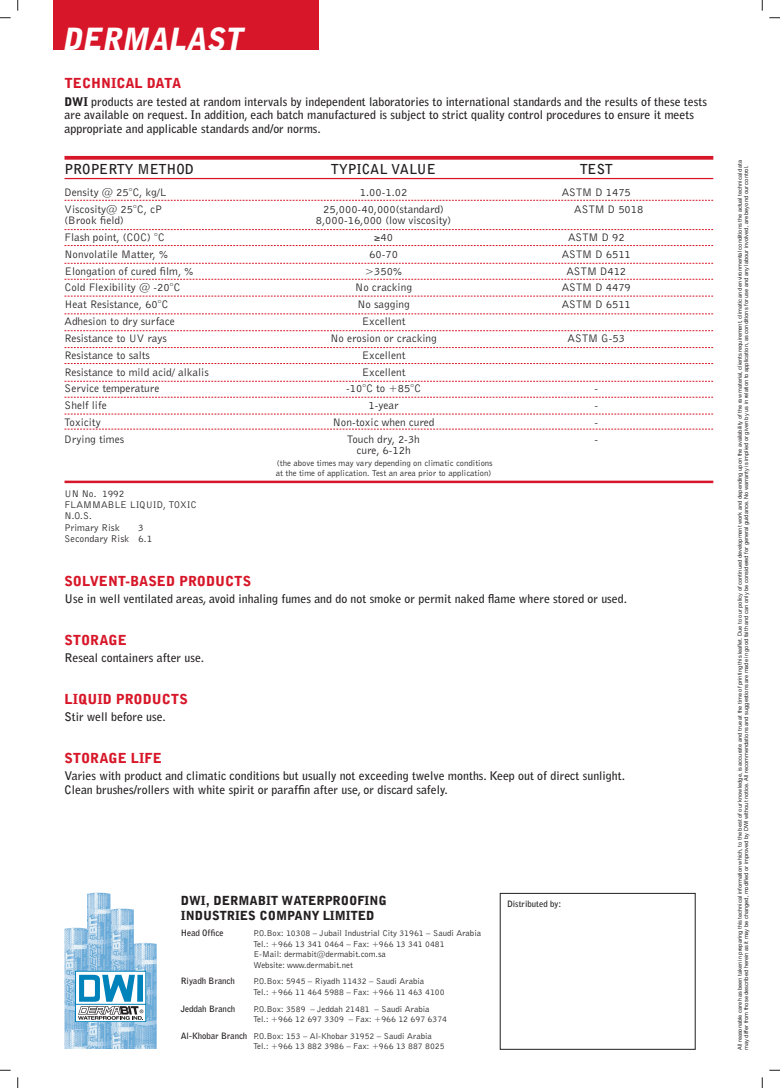
<style>
.page{position:relative;width:780px;height:1088px;background:#fff}
.page>*{position:absolute;margin:0;border:0;box-sizing:border-box;transform-origin:0 0}
.t1{font:italic 900 30.5px "Bell Gothic Std";color:#fff}
.t2{font:900 13.75px "Bell Gothic Std";color:#d71729}
.t3{font:700 13.75px "Bell Gothic BT";color:#231f20}
.t4{font:900 12.5px/15px "Bell Gothic BT";color:#231f20}
.t5{font:700 11.88px/13.8px "Bell Gothic Std";color:#231f20}
.t6{font:11.25px "Bell Gothic BT";color:#231f20}
.t7{font:10px "Bell Gothic BT";color:#231f20}
.t8{font:8.75px/10.5px "Bell Gothic BT";color:#231f20}
.t9{font:700 8.75px "Bell Gothic BT";color:#231f20}
.t10{font:700 8.75px "Bell Gothic Std";color:#231f20}
.t11{font:5.62px/6.2px "Helvetica Neue";color:#231f20}
.s1{font-weight:900}
</style>
<div class="page">
<img style="left:64px;top:892px;width:93px;height:157px">
<svg style="left:75px;top:971px;width:71px;height:51px"></svg>
<div style="left:53px;top:0;width:266px;height:50px;background:#d71729"></div>
<svg style="left:64px;top:156px;width:649px;height:4px;background:#da2939"></svg>
<hr style="left:64px;top:178px;width:649px;height:1px;background:#d71729">
<svg style="left:64px;top:200px;width:649px;height:1px"></svg>
<svg style="left:64px;top:229px;width:649px;height:1px"></svg>
<svg style="left:64px;top:330px;width:649px;height:1px"></svg>
<hr style="left:64px;top:481px;width:649px;height:2px;background:#d71729">
<svg style="left:64px;top:263px;width:649px;height:1px"></svg>
<svg style="left:64px;top:296px;width:649px;height:1px"></svg>
<svg style="left:64px;top:347px;width:649px;height:1px"></svg>
<svg style="left:64px;top:313px;width:649px;height:1px"></svg>
<svg style="left:64px;top:245px;width:649px;height:1px"></svg>
<svg style="left:64px;top:279px;width:649px;height:1px"></svg>
<svg style="left:64px;top:363px;width:649px;height:1px"></svg>
<svg style="left:64px;top:381px;width:649px;height:1px"></svg>
<svg style="left:64px;top:397px;width:649px;height:1px"></svg>
<svg style="left:64px;top:414px;width:649px;height:1px"></svg>
<svg style="left:64px;top:429px;width:649px;height:1px"></svg>
<h1 class="t1" style="left:62px;top:21px;width:188px">DERMALAST</h1>
<h2 class="t2" style="left:147px;top:75px;width:19px">DATA</h2>
<h2 class="t2" style="left:64px;top:75px;width:71px">TECHNICAL</h2>
<p class="t5" style="left:64px;top:94px;width:644px"><span class="s1">DWI</span> products are tested at random intervals by independent laboratories to international standards and the results of these tests are available on request. In addition, each batch manufactured is subject to strict quality control procedures to ensure it meets appropriate and applicable standards and/or norms.</p>
<h2 class="t3" style="left:580px;top:160px;width:34px">Test</h2>
<h2 class="t3" style="left:64px;top:160px;width:18px">Prop</h2>
<h2 class="t3" style="left:99px;top:160px;width:96px">erty Method</h2>
<h2 class="t3" style="left:331px;top:160px;width:106px">Typical Value</h2>
<h3 class="t6" style="left:64px;top:185px;width:103px">Density @ 25°C, kg L/</h3>
<h3 class="t6" style="left:360px;top:185px;width:49px">1.00-1.02</h3>
<h3 class="t6" style="left:561px;top:185px;width:71px">ASTM D 1475</h3>
<h3 class="t6" style="left:64px;top:202px;width:99px">Viscosity@ 25°C, cP</h3>
<h3 class="t6" style="left:64px;top:213px;width:61px">(Brook field)</h3>
<h3 class="t6" style="left:323px;top:202px;width:122px">25,000-40,000(standard)</h3>
<h3 class="t6" style="left:316px;top:213px;width:137px">8,000-16,000 (low viscosity(</h3>
<h3 class="t6" style="left:574px;top:202px;width:71px">ASTM D 5018</h3>
<h3 class="t6" style="left:64px;top:230px;width:102px">Flash point (, COC) C°</h3>
<h3 class="t6" style="left:374px;top:230px;width:20px">≥40</h3>
<h3 class="t6" style="left:568px;top:230px;width:58px">ASTM D 92</h3>
<h3 class="t6" style="left:64px;top:247px;width:105px">Nonvolatile Matter %,</h3>
<h3 class="t6" style="left:369px;top:247px;width:30px">60-70</h3>
<h3 class="t6" style="left:561px;top:247px;width:71px">ASTM D 6511</h3>
<h3 class="t6" style="left:64px;top:264px;width:131px">Elongation of cured film %,</h3>
<h3 class="t6" style="left:365px;top:264px;width:39px">&gt;350%</h3>
<h3 class="t6" style="left:566px;top:264px;width:61px">ASTM D412</h3>
<h3 class="t6" style="left:64px;top:281px;width:117px">Cold Flexibility @ -20°C</h3>
<h3 class="t6" style="left:355px;top:281px;width:58px">No cracking</h3>
<h3 class="t6" style="left:561px;top:281px;width:71px">ASTM D 4479</h3>
<h3 class="t6" style="left:64px;top:298px;width:105px">Heat Resistance, 60°C</h3>
<h3 class="t6" style="left:357px;top:298px;width:54px">No sagging</h3>
<h3 class="t6" style="left:561px;top:298px;width:71px">ASTM D 6511</h3>
<h3 class="t6" style="left:64px;top:314px;width:112px">Adhesion to dry surface</h3>
<h3 class="t6" style="left:361px;top:314px;width:45px">Excellent</h3>
<h3 class="t6" style="left:64px;top:331px;width:104px">Resistance to UV rays</h3>
<h3 class="t6" style="left:330px;top:331px;width:108px">No erosion or cracking</h3>
<h3 class="t6" style="left:567px;top:331px;width:59px">ASTM G-53</h3>
<h3 class="t6" style="left:64px;top:348px;width:87px">Resistance to salts</h3>
<h3 class="t6" style="left:361px;top:348px;width:45px">Excellent</h3>
<h3 class="t6" style="left:64px;top:365px;width:146px">Resistance to mild acid/ alkalis</h3>
<h3 class="t6" style="left:361px;top:365px;width:45px">Excellent</h3>
<h3 class="t6" style="left:64px;top:382px;width:96px">Service temperature</h3>
<h3 class="t6" style="left:346px;top:382px;width:76px">-10°C to +85°C</h3>
<h3 class="t6" style="left:594px;top:382px;width:5px">-</h3>
<h3 class="t6" style="left:64px;top:398px;width:44px">Shelf life</h3>
<h3 class="t6" style="left:368px;top:398px;width:31px">1-year</h3>
<h3 class="t6" style="left:594px;top:398px;width:5px">-</h3>
<h3 class="t6" style="left:64px;top:415px;width:38px">Toxicity</h3>
<h3 class="t6" style="left:333px;top:415px;width:103px">Non-toxic when cured</h3>
<h3 class="t6" style="left:594px;top:415px;width:5px">-</h3>
<h3 class="t6" style="left:64px;top:432px;width:61px">Drying times</h3>
<h3 class="t6" style="left:347px;top:432px;width:74px">Touch dry, 2-3h</h3>
<h3 class="t6" style="left:356px;top:444px;width:56px">cure, 6-12h</h3>
<h3 class="t8" style="left:276px;top:458px;width:218px;line-height:10px">(the above times may vary depending on climatic conditions at the time of application. Test an area prior to application(</h3>
<h3 class="t6" style="left:594px;top:432px;width:5px">-</h3>
<h3 class="t7" style="left:64px;top:487px;width:34px">UN No.</h3>
<h3 class="t7" style="left:64px;top:498px;width:134px">FLAMMABLE LIQUID, TOXIC</h3>
<h3 class="t7" style="left:64px;top:510px;width:29px">N S.O. .</h3>
<h3 class="t7" style="left:138px;top:521px;width:7px">3</h3>
<h3 class="t7" style="left:102px;top:487px;width:24px">1992</h3>
<h3 class="t7" style="left:64px;top:521px;width:57px">Primary Risk</h3>
<h3 class="t7" style="left:64px;top:532px;width:66px">Secondary Risk</h3>
<h3 class="t7" style="left:138px;top:532px;width:15px">6.1</h3>
<h2 class="t2" style="left:166px;top:573px;width:78px">D PRODUCTS</h2>
<h2 class="t2" style="left:64px;top:573px;width:85px">SOLVENT-BASE</h2>
<h3 class="t5" style="left:64px;top:592px;width:564px">Use in well ventilated areas, avoid inhaling fumes and do not smoke or permit naked flame where stored or used.</h3>
<h2 class="t2" style="left:64px;top:632px;width:62px">STORAGE</h2>
<h3 class="t5" style="left:64px;top:651px;width:141px">Reseal containers after use.</h3>
<h2 class="t2" style="left:64px;top:691px;width:116px">LiqUID PRODUCTS</h2>
<h3 class="t5" style="left:64px;top:710px;width:103px">Stir well before use.</h3>
<h2 class="t2" style="left:64px;top:750px;width:97px">STORAGE LIFE</h2>
<h3 class="t5" style="left:64px;top:769px;width:562px">Varies with product and climatic conditions but usually not exceeding twelve months. Keep out of direct sunlight.<br>Clean brushes/rollers with white spirit or paraffin after use, or discard safely.</h3>
<h3 class="t4" style="left:181px;top:893px;width:207px">DWI, DERMABIT WATERPROOFING<br>INDUSTRIES COMPANY LIMITED</h3>
<h3 class="t8" style="left:253px;top:928px;width:229px">.O. P Box: 10308 – Jubail Industrial City 31961 – Saudi Arabia</h3>
<h3 class="t9" style="left:181px;top:927px;width:44px">Head Office</h3>
<h3 class="t9" style="left:181px;top:975px;width:55px">Riyadh Branch</h3>
<h3 class="t9" style="left:181px;top:1002px;width:56px">Jeddah Branch</h3>
<h3 class="t8" style="left:253px;top:938px;width:193px">Tel.: +966 13 341 0464 – Fax: +966 13 341 0481<br>E-Mail: dermabit@dermabit.com.sa<br>Website: www.dermabit.net</h3>
<h3 class="t8" style="left:253px;top:976px;width:172px">.O. P Box: 5945 – Riyadh 11432 – Saudi Arabia</h3>
<h3 class="t8" style="left:253px;top:986px;width:193px">Tel.: +966 11 464 5988 – Fax: +966 11 463 4100</h3>
<h3 class="t8" style="left:374px;top:1003px;width:56px">– Saudi Arabia</h3>
<h3 class="t8" style="left:310px;top:1003px;width:61px">– Jeddah 21481</h3>
<h3 class="t8" style="left:253px;top:1003px;width:54px">.O. P Box: 3589</h3>
<h3 class="t8" style="left:253px;top:1010px;width:180px;line-height:16.5px">Tel.: +966 12 697 3309<br>.O. P Box: 153 – Al-Khobar 31952 – Saudi Arabia</h3>
<h3 class="t8" style="left:349px;top:1013px;width:100px">– Fax: +966 12 697 6374</h3>
<h3 class="t9" style="left:181px;top:1029px;width:68px">Al-Khobar Branch</h3>
<h3 class="t8" style="left:253px;top:1040px;width:193px">Tel.: +966 13 882 3986 – Fax: +966 13 887 8025</h3>
<h3 class="t10" style="left:507px;top:898px;width:56px">Distributed by:</h3>
<p class="t11" style="left:736px;top:1050px;width:891px;rotate:-90deg">All reasonable care has been taken in preparing this technical information which to, the best of our knowledge is, accurate and true at the time of printing this leaflet. Due to our policy of continued development work and depending upon the availability of the raw material, clients requirement, climatic and environmental conditions the actual technical data may differ from those described herein as it may be changed, modified or improved by DWI without notice. All recommendations and suggestions are made in good faith and can only be considered for general guidance. No warranty is implied or given by us in relation to application, as conditions for use and any labour involved, are beyond our control.</p>
</div>
